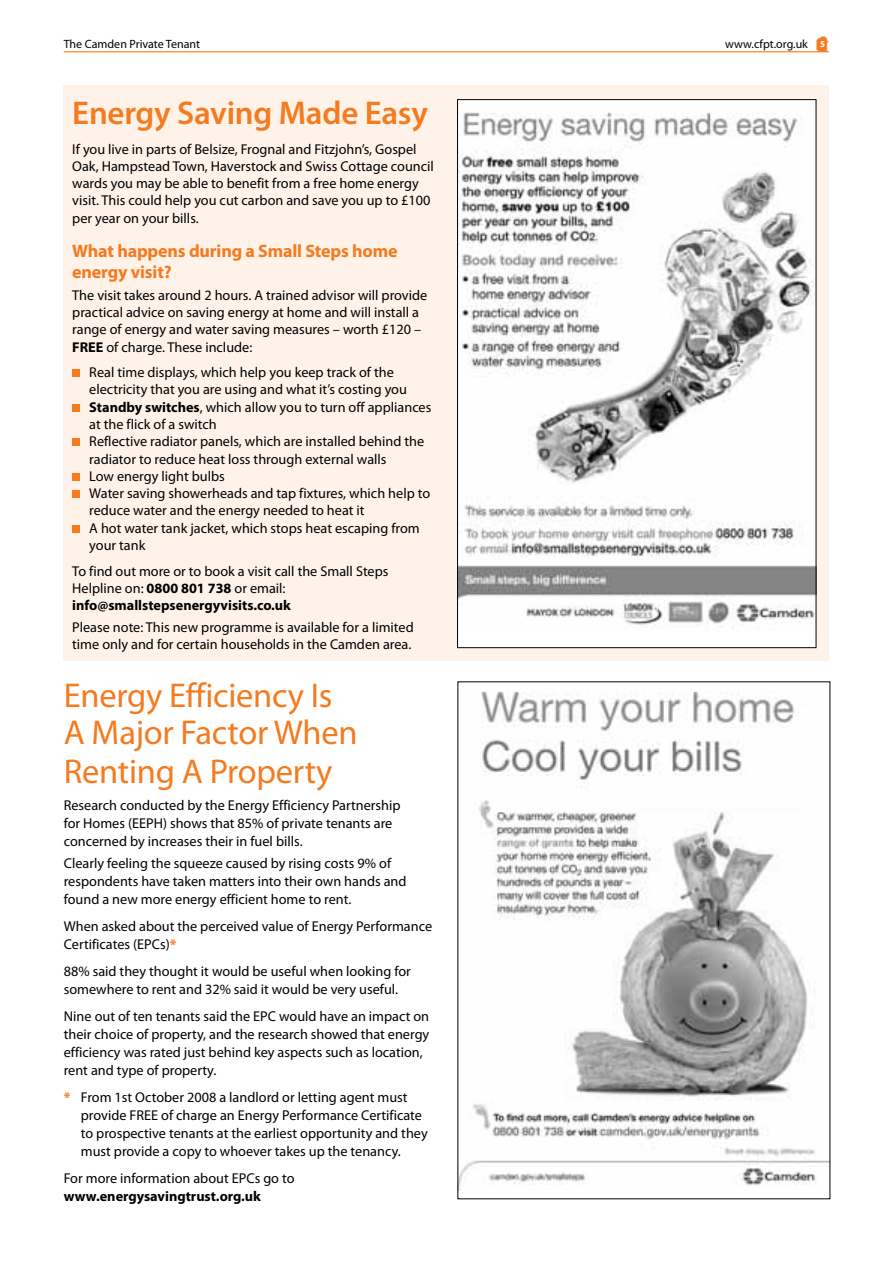
<style>
.page{position:relative;width:893px;height:1263px;background:#fff}
.page>*{position:absolute;margin:0;border:0;box-sizing:border-box;transform-origin:0 0}
.t1{font:34.5px/38.2px "Myriad Pro";letter-spacing:-.01em;color:#f47b20}
.t2{font:600 33px "Myriad Pro";letter-spacing:-.01em;color:#f47b20}
.t3{font:700 18px/21px "Myriad Pro";letter-spacing:-.01em;color:#f47b20}
.t4{font:14.25px/17.2px "Myriad Pro";color:#000}
.t5{font:700 14.25px "Myriad Pro";color:#000}
.t6{font:12px "Myriad Pro";color:#000}
.s1{font-weight:700;font-size:9px;color:#fff}
.s2{font-weight:700}
.s3{font-weight:900;color:#f47b20}
</style>
<div class="page">
<div style="left:64px;top:85px;width:765px;height:576px;background:#fef2e9"></div>
<img style="left:816px;top:36px;width:13px;height:15px">
<hr style="left:64px;top:51px;width:765px;height:1px;background:#f47b20">
<div style="left:457px;top:100px;width:359px;height:548px;background:#fff"></div>
<img style="left:459px;top:112px;width:355px;height:517px">
<img style="left:459px;top:691px;width:369px;height:499px">
<div style="left:72px;top:369px;width:8px;height:8px;background:#f47b20"></div>
<div style="left:72px;top:404px;width:8px;height:8px;background:#f47b20"></div>
<div style="left:72px;top:438px;width:8px;height:8px;background:#f47b20"></div>
<div style="left:72px;top:473px;width:8px;height:8px;background:#f47b20"></div>
<div style="left:72px;top:490px;width:8px;height:8px;background:#f47b20"></div>
<div style="left:72px;top:525px;width:8px;height:7px;background:#f47b20"></div>
<p class="t6" style="left:64px;top:37px;width:138px">The Camden Private Tenant</p>
<p class="t6" style="left:725px;top:37px;width:101px">www.cfpt.org.uk <span class="s1">5</span></p>
<h2 class="t2" style="left:72px;top:92px;width:357px">Energy Saving Made Easy</h2>
<p class="t4" style="left:72px;top:140px;width:363px">If you live in parts of Belsize, Frognal and Fitzjohn’s, Gospel Oak, Hampstead Town, Haverstock and Swiss Cottage council wards you may be able to benefit from a free home energy visit. This could help you cut carbon and save you up to £100 per year on your bills.</p>
<p class="t3" style="left:72px;top:240px;width:327px">What happens during a Small Steps home energy visit?</p>
<p class="t4" style="left:72px;top:286px;width:356px">The visit takes around 2 hours. A trained advisor will provide practical advice on saving energy at home and will install a range of energy and water saving measures – worth £120 – <span class="s2">FREE</span> of charge. These include:</p>
<p class="t4" style="left:89px;top:364px;width:344px">Real time displays, which help you keep track of the electricity that you are using and what it’s costing you <span class="s2">Standby switches</span>, which allow you to turn off appliances at the flick of a switch<br>Reflective radiator panels, which are installed behind the radiator to reduce heat loss through external walls<br>Low energy light bulbs<br>Water saving showerheads and tap fixtures, which help to reduce water and the energy needed to heat it<br>A hot water tank jacket, which stops heat escaping from your tank</p>
<p class="t4" style="left:72px;top:562px;width:318px">To find out more or to book a visit call the Small Steps<br>Helpline on: <span class="s2">0800 801 738</span> or email: <span class="s2">info@smallstepsenergyvisits.co.uk</span></p>
<p class="t4" style="left:72px;top:618px;width:343px">Please note: This new programme is available for a limited time only and for certain households in the Camden area.</p>
<h1 class="t1" style="left:64px;top:676px;width:295px">Energy Efficiency Is<br>A Major Factor When<br>Renting A Property</h1>
<p class="t4" style="left:64px;top:796px;width:338px;line-height:18px">Research conducted by the Energy Efficiency Partnership for Homes (EEPH) shows that 85% of private tenants are concerned by increases their in fuel bills.</p>
<p class="t4" style="left:64px;top:854px;width:344px;line-height:18px">Clearly feeling the squeeze caused by rising costs 9% of respondents have taken matters into their own hands and found a new more energy efficient home to rent.</p>
<p class="t4" style="left:64px;top:917px;width:370px;line-height:18px">When asked about the perceived value of Energy Performance<br>Certificates (EPCs)<span class="s3">*</span></p>
<p class="t4" style="left:64px;top:962px;width:349px;line-height:18px">88% said they thought it would be useful when looking for somewhere to rent and 32% said it would be very useful.</p>
<p class="t4" style="left:64px;top:1007px;width:367px;line-height:18px">Nine out of ten tenants said the EPC would have an impact on their choice of property, and the research showed that energy efficiency was rated just behind key aspects such as location, rent and type of property.</p>
<p class="t4" style="left:81px;top:1088px;width:348px;line-height:18px;text-indent:-17px"><span class="s3">*</span> From 1st October 2008 a landlord or letting agent must provide FREE of charge an Energy Performance Certificate to prospective tenants at the earliest opportunity and they must provide a copy to whoever takes up the tenancy.</p>
<p class="t4" style="left:64px;top:1169px;width:232px">For more information about EPCs go to</p>
<p class="t5" style="left:64px;top:1187px;width:199px">www.energysavingtrust.org.uk</p>
</div>
